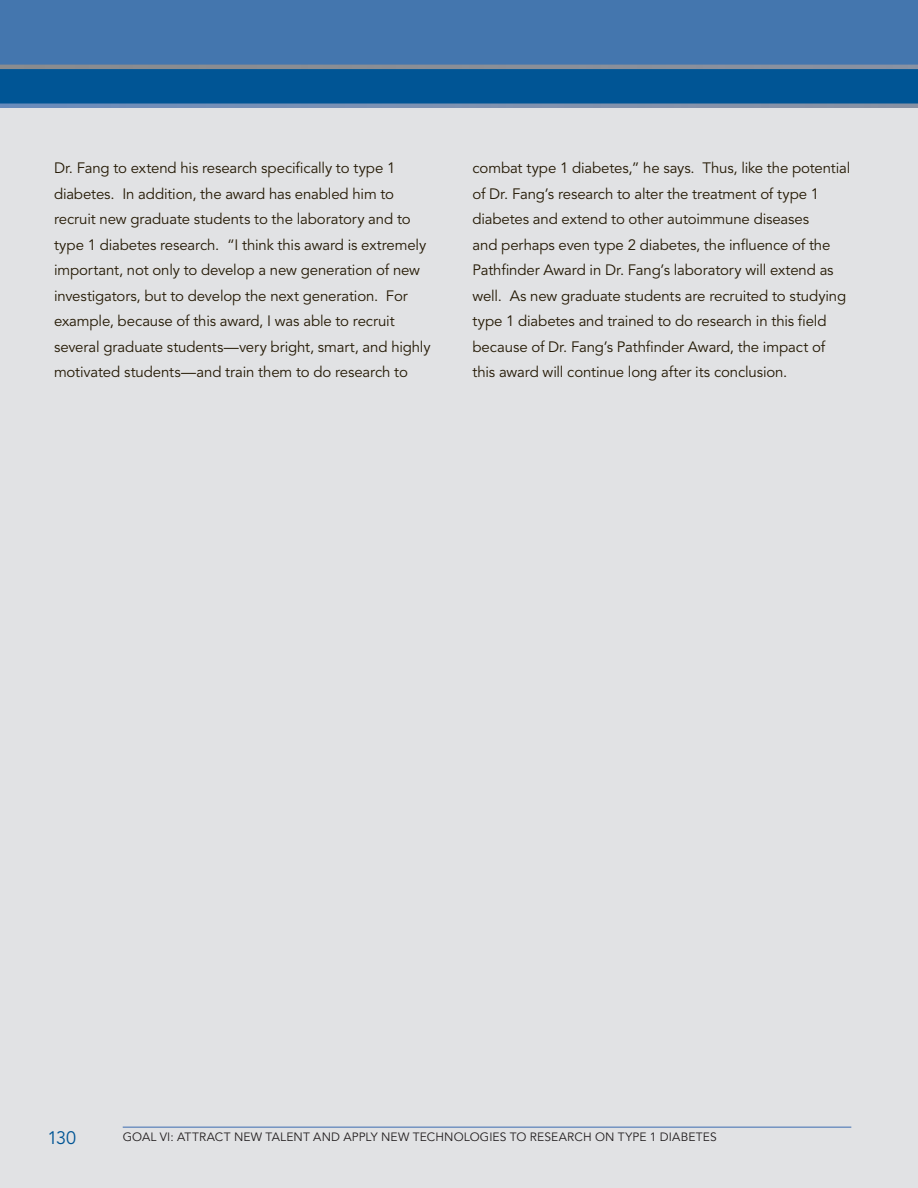
<style>
.page{position:relative;width:918px;height:1188px;background:#e1e2e4}
.page>*{position:absolute;margin:0;border:0;box-sizing:border-box;transform-origin:0 0}
.t1{font:18px "Avenir";color:#005595}
.K_Body_Copy{font:15px/25.5px "Avenir";letter-spacing:-.01em;color:#251a05}
.t2{font:12px "Avenir";letter-spacing:.01em;color:#231f20}
</style>
<div class="page">
<div style="left:0;top:0;width:918px;height:108px;background:#4476ae"></div>
<div style="left:0;top:67px;width:918px;height:38px;background:#005595"></div>
<svg style="left:0;top:104px;width:918px;height:4px;background:#7c90b0"></svg>
<hr style="left:0;top:65px;width:918px;height:4px;background:#8a8e96">
<hr style="left:123px;top:1126px;width:728px;height:2px;background:#7393c1">
<p class="K_Body_Copy" style="left:54px;top:156px;width:378px">Dr. Fang to extend his research specifically to type 1 diabetes. In addition, the award has enabled him to recruit new graduate students to the laboratory and to type 1 diabetes research. “I think this award is extremely important, not only to develop a new generation of new investigators, but to develop the next generation. For example, because of this award, I was able to recruit several graduate students—very bright, smart, and highly motivated students—and train them to do research to</p>
<p class="K_Body_Copy" style="left:472px;top:156px;width:379px">combat type 1 diabetes,” he says. Thus, like the potential of Dr. Fang’s research to alter the treatment of type 1 diabetes and extend to other autoimmune diseases<br>and perhaps even type 2 diabetes, the influence of the Pathfinder Award in Dr. Fang’s laboratory will extend as well. As new graduate students are recruited to studying type 1 diabetes and trained to do research in this field because of Dr. Fang’s Pathfinder Award, the impact of this award will continue long after its conclusion.</p>
<p class="t1" style="left:48px;top:1127px;width:30px">130</p>
<p class="t2" style="left:123px;top:1130px;width:596px">GOAL VI: ATTRACT NEW TALENT AND APPLY NEW TECHNOLOGIES TO RESEARCH ON TYPE 1 DIABETES</p>
</div>
